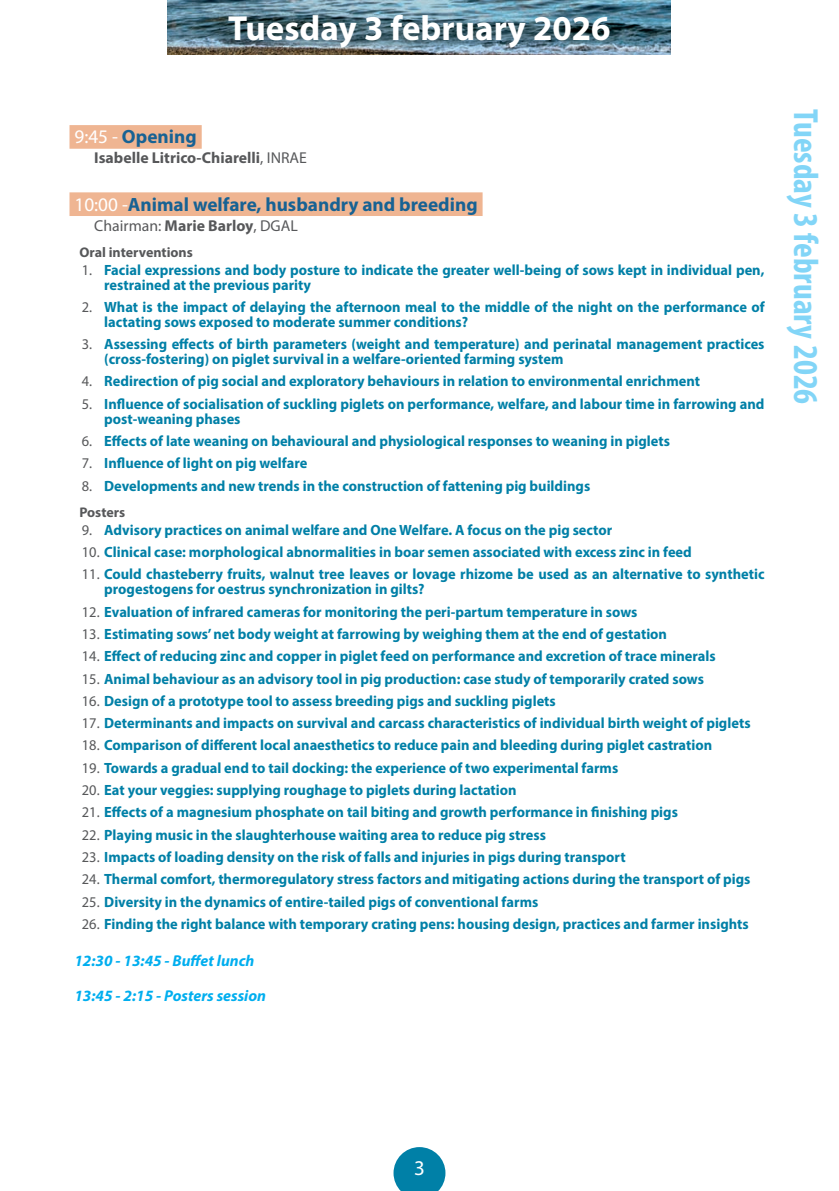
<style>
.page{position:relative;width:839px;height:1191px;background:#fff}
.page>*{position:absolute;margin:0;border:0;box-sizing:border-box;transform-origin:0 0}
.t1{font:700 condensed 35px "Myriad Pro";color:#82d5f7}
.t2{font:700 35px "Myriad Pro";color:#fff}
.t3{font:21px "Myriad Pro";color:#fff}
.t4{font:700 19.25px "Myriad Pro";color:#176294}
.t5{font:italic 700 15.75px "Myriad Pro";color:#00aeef}
.t6{font:700 15.75px "Myriad Pro";color:#57585a}
.t7{font:15.75px "Myriad Pro";color:#57585a}
.t8{font:700 14.88px/14.9px "Myriad Pro";color:#0080a7}
.t9{font:700 14px "Myriad Pro";color:#57585a}
.s1{font-weight:400;color:#fff}
.s2{font-weight:400}
.s3{font-weight:700}
.s4{font-weight:400;color:#57585a}
</style>
<div class="page">
<svg style="left:393px;top:1147px;width:52px;height:44px;background:#2a95b5"></svg>
<img style="left:167px;top:0;width:503px;height:55px">
<div style="left:69px;top:125px;width:133px;height:24px;background:#efb592"></div>
<div style="left:69px;top:192px;width:413px;height:24px;background:#efb592"></div>
<h1 class="t2" style="left:228px;top:5px;width:384px">Tuesday 3 february 2026</h1>
<p class="t4" style="left:74px;top:124px;width:124px"><span class="s1">9:45 -</span> Opening</p>
<p class="t6" style="left:94px;top:148px;width:214px">Isabelle Litrico-Chiarelli<span class="s2">, INRAE</span></p>
<p class="t4" style="left:74px;top:192px;width:404px"><span class="s1">10:00 -</span>Animal welfare, husbandry and breeding</p>
<p class="t7" style="left:94px;top:216px;width:205px">Chairman: <span class="s3">Marie Barloy</span>, DGAL</p>
<p class="t9" style="left:79px;top:244px;width:115px">Oral interventions</p>
<p class="t8" style="left:104px;top:262px;width:661px;text-indent:-22px"><span class="s4">1.</span> Facial expressions and body posture to indicate the greater well-being of sows kept in individual pen, restrained at the previous parity</p>
<p class="t8" style="left:104px;top:299px;width:661px;text-indent:-22px"><span class="s4">2.</span> What is the impact of delaying the afternoon meal to the middle of the night on the performance of lactating sows exposed to moderate summer conditions?</p>
<p class="t8" style="left:104px;top:336px;width:661px;text-indent:-22px"><span class="s4">3.</span> Assessing effects of birth parameters (weight and temperature) and perinatal management practices (cross-fostering) on piglet survival in a welfare-oriented farming system</p>
<p class="t8" style="left:82px;top:373px;width:619px"><span class="s4">4.</span> Redirection of pig social and exploratory behaviours in relation to environmental enrichment</p>
<p class="t8" style="left:104px;top:396px;width:661px;text-indent:-22px"><span class="s4">5.</span> Influence of socialisation of suckling piglets on performance, welfare, and labour time in farrowing and post-weaning phases</p>
<p class="t8" style="left:82px;top:433px;width:589px"><span class="s4">6.</span> Effects of late weaning on behavioural and physiological responses to weaning in piglets</p>
<p class="t8" style="left:82px;top:455px;width:227px"><span class="s4">7.</span> Influence of light on pig welfare</p>
<p class="t8" style="left:82px;top:477px;width:510px"><span class="s4">8.</span> Developments and new trends in the construction of fattening pig buildings</p>
<p class="t9" style="left:79px;top:503px;width:47px">Posters</p>
<p class="t8" style="left:82px;top:522px;width:532px"><span class="s4">9.</span> Advisory practices on animal welfare and One Welfare. A focus on the pig sector</p>
<p class="t8" style="left:82px;top:544px;width:611px"><span class="s4">10.</span> Clinical case: morphological abnormalities in boar semen associated with excess zinc in feed</p>
<p class="t8" style="left:104px;top:566px;width:661px;text-indent:-22px"><span class="s4">11.</span> Could chasteberry fruits, walnut tree leaves or lovage rhizome be used as an alternative to synthetic progestogens for oestrus synchronization in gilts?</p>
<p class="t8" style="left:82px;top:603px;width:556px"><span class="s4">12.</span> Evaluation of infrared cameras for monitoring the peri-partum temperature in sows</p>
<p class="t8" style="left:82px;top:626px;width:586px"><span class="s4">13.</span> Estimating sows’ net body weight at farrowing by weighing them at the end of gestation</p>
<p class="t8" style="left:82px;top:648px;width:635px"><span class="s4">14.</span> Effect of reducing zinc and copper in piglet feed on performance and excretion of trace minerals</p>
<p class="t8" style="left:82px;top:670px;width:623px"><span class="s4">15.</span> Animal behaviour as an advisory tool in pig production: case study of temporarily crated sows</p>
<p class="t8" style="left:82px;top:693px;width:475px"><span class="s4">16.</span> Design of a prototype tool to assess breeding pigs and suckling piglets</p>
<p class="t8" style="left:82px;top:715px;width:670px"><span class="s4">17.</span> Determinants and impacts on survival and carcass characteristics of individual birth weight of piglets</p>
<p class="t8" style="left:82px;top:737px;width:631px"><span class="s4">18.</span> Comparison of different local anaesthetics to reduce pain and bleeding during piglet castration</p>
<p class="t8" style="left:82px;top:760px;width:537px"><span class="s4">19.</span> Towards a gradual end to tail docking: the experience of two experimental farms</p>
<p class="t8" style="left:82px;top:782px;width:436px"><span class="s4">20.</span> Eat your veggies: supplying roughage to piglets during lactation</p>
<p class="t8" style="left:82px;top:804px;width:597px"><span class="s4">21.</span> Effects of a magnesium phosphate on tail biting and growth performance in finishing pigs</p>
<p class="t8" style="left:82px;top:827px;width:465px"><span class="s4">22.</span> Playing music in the slaughterhouse waiting area to reduce pig stress</p>
<p class="t8" style="left:82px;top:849px;width:545px"><span class="s4">23.</span> Impacts of loading density on the risk of falls and injuries in pigs during transport</p>
<p class="t8" style="left:82px;top:871px;width:670px"><span class="s4">24.</span> Thermal comfort, thermoregulatory stress factors and mitigating actions during the transport of pigs</p>
<p class="t8" style="left:82px;top:893px;width:458px"><span class="s4">25.</span> Diversity in the dynamics of entire-tailed pigs of conventional farms</p>
<p class="t8" style="left:82px;top:916px;width:668px"><span class="s4">26.</span> Finding the right balance with temporary crating pens: housing design, practices and farmer insights</p>
<p class="t5" style="left:74px;top:951px;width:181px">12:30 - 13:45 - Buffet lunch</p>
<p class="t5" style="left:74px;top:985px;width:193px">13:45 - 2:15 - Posters session</p>
<h1 class="t1" style="left:827px;top:109px;width:297px;rotate:90deg">Tuesday 3 february 2026</h1>
<h2 class="t3" style="left:414px;top:1155px;width:12px">3</h2>
</div>
